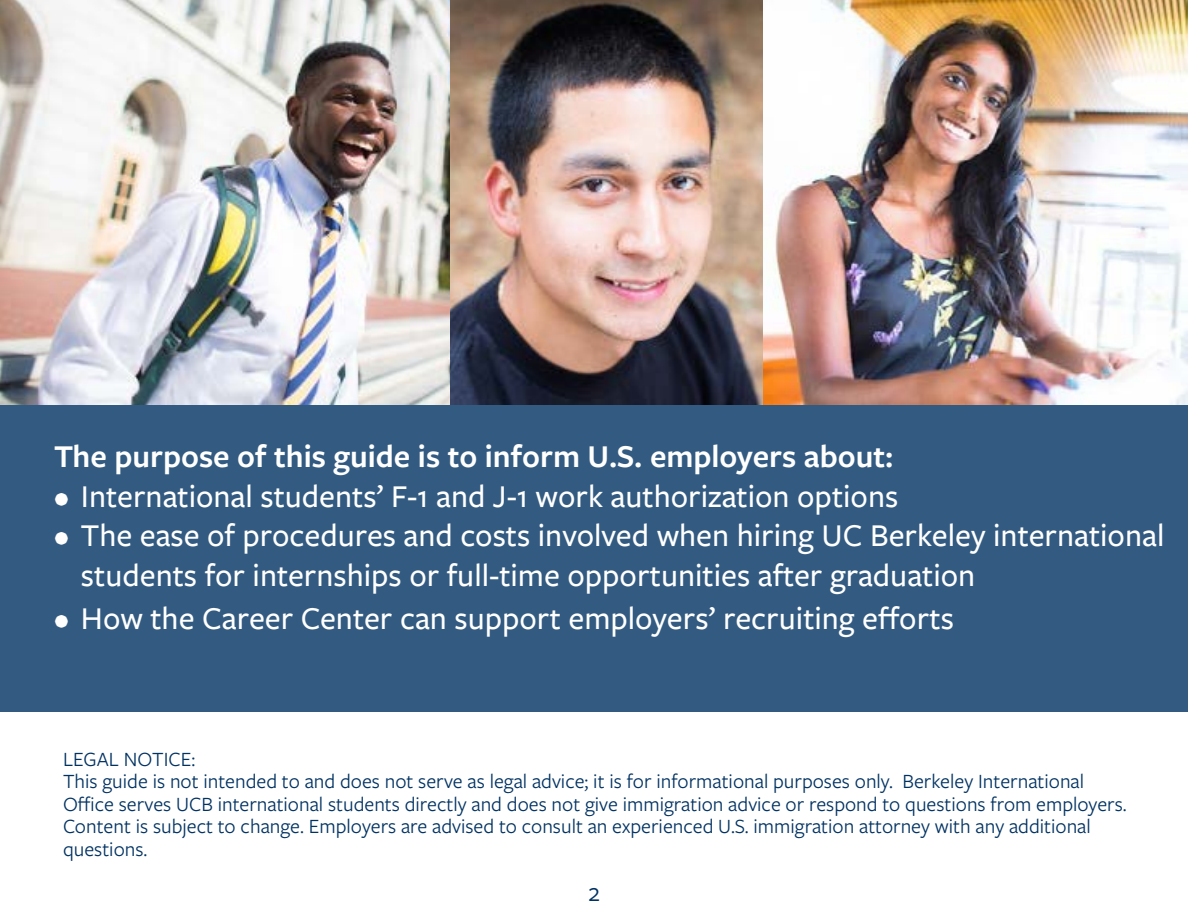
<style>
.page{position:relative;width:1188px;height:918px;background:#fff}
.page>*{position:absolute;margin:0;border:0;box-sizing:border-box;transform-origin:0 0}
.t1{font:500 33px/39.6px "Freight Sans Pro";color:#fff}
.t2{font:600 33px "Freight Sans Pro";color:#fff}
.t3{font:27px "Freight Sans Pro";color:#003262}
.t4{font:21px/22.5px "Freight Sans Pro";color:#003262}
</style>
<div class="page">
<div style="left:0;top:405px;width:1188px;height:513px;background:#335b81"></div>
<div style="left:0;top:712px;width:1188px;height:206px;background:#fff"></div>
<img style="left:0;top:0;width:1188px;height:405px">
<h1 class="t2" style="left:54px;top:434px;width:841px">The purpose of this guide is to inform U.S. employers about:</h1>
<h1 class="t1" style="left:54px;top:475px;width:846px">• International students’ F-1 and J-1 work authorization options</h1>
<h1 class="t1" style="left:81px;top:514px;width:1085px;text-indent:-27px">• The ease of procedures and costs involved when hiring UC Berkeley international students for internships or full-time opportunities after graduation</h1>
<h1 class="t1" style="left:54px;top:597px;width:901px">• How the Career Center can support employers’ recruiting efforts</h1>
<p class="t4" style="left:63px;top:747px;width:1065px">LEGAL NOTICE:<br>This guide is not intended to and does not serve as legal advice; it is for informational purposes only. Berkeley International Office serves UCB international students directly and does not give immigration advice or respond to questions from employers.<br>Content is subject to change. Employers are advised to consult an experienced U.S. immigration attorney with any additional questions.</p>
<p class="t3" style="left:588px;top:874px;width:13px">2</p>
</div>
